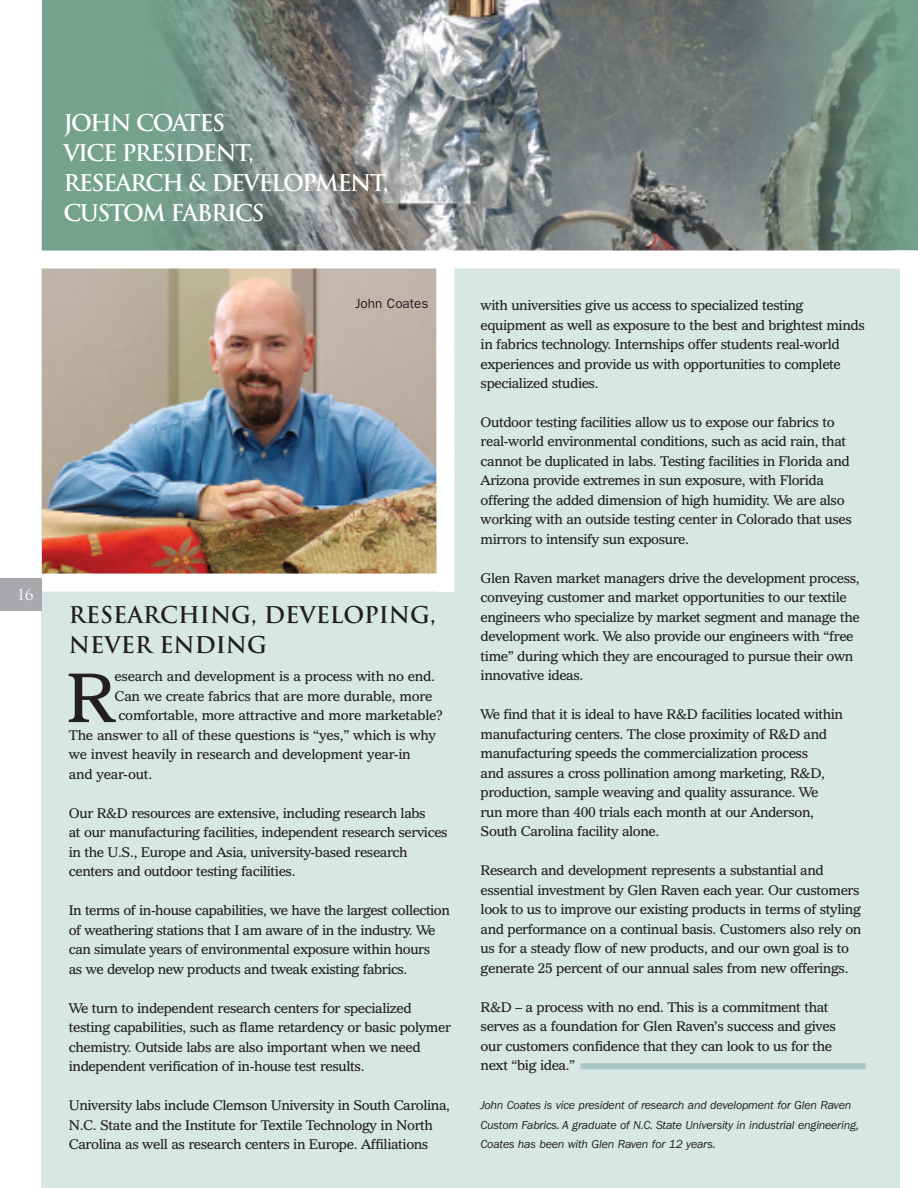
<style>
.page{position:relative;width:918px;height:1188px;background:#fff}
.page>*{position:absolute;margin:0;border:0;box-sizing:border-box;transform-origin:0 0}
.t1{font:67.5px "Imperial BT";color:#231f20}
.t2{font:700 22.5px/30px "Trajan";letter-spacing:-.065em;color:#fff}
.t3{font:700 22.5px/30px "Trajan";color:#231f20}
.t4{font:15px "Trajan";color:#fff}
.t5{font:13.5px/19.5px "Imperial BT";letter-spacing:-.03em;color:#231f20}
.t6{font:13.5px "Franklin Gothic";color:#231f20}
.t7{font:italic 12px/19.5px "Franklin Gothic";letter-spacing:-.02em;color:#231f20}
</style>
<div class="page">
<div style="left:42px;top:199px;width:867px;height:989px;background:#d7e7e4"></div>
<img style="left:42px;top:268px;width:394px;height:306px">
<div style="left:32px;top:574px;width:422px;height:18px;background:#fff"></div>
<img style="left:42px;top:0;width:876px;height:250px">
<div style="left:436px;top:258px;width:19px;height:334px;background:#fff"></div>
<div style="left:24px;top:250px;width:892px;height:18px;background:#fff"></div>
<div style="left:900px;top:256px;width:18px;height:932px;background:#fff"></div>
<div style="left:0;top:579px;width:42px;height:32px;background:#a8a9ad"></div>
<div style="left:580px;top:1063px;width:286px;height:6px;background:#a6c8c1"></div>
<h2 class="t2" style="left:63px;top:108px;width:327px">JOHN COATES<br>VICE PRESIDENT,<br>RESEARCH &amp; DEVELOPMENT,<br>CUSTOM FABRICS</h2>
<p class="t4" style="left:18px;top:586px;width:18px">16</p>
<p class="t6" style="left:355px;top:299px;width:75px">John Coates</p>
<h2 class="t3" style="left:69px;top:601px;width:368px">RESEARCHING, DEVELOPING,<br>NEVER ENDING</h2>
<p class="t5" style="left:115px;top:668px;width:322px">esearch and development is a process with no end.</p>
<p class="t5" style="left:115px;top:688px;width:319px">Can we create fabrics that are more durable, more</p>
<p class="t5" style="left:119px;top:707px;width:326px">comfortable, more attractive and more marketable?</p>
<p class="t5" style="left:69px;top:727px;width:369px">The answer to all of these questions is “yes,” which is why</p>
<p class="t5" style="left:69px;top:746px;width:343px">we invest heavily in research and development year-in</p>
<p class="t5" style="left:69px;top:766px;width:85px">and year-out.</p>
<p class="t5" style="left:69px;top:805px;width:380px">Our R&amp;D resources are extensive, including research labs<br>at our manufacturing facilities, independent research services in the U.S., Europe and Asia, university-based research centers and outdoor testing facilities.</p>
<p class="t5" style="left:69px;top:902px;width:383px">In terms of in-house capabilities, we have the largest collection of weathering stations that I am aware of in the industry. We can simulate years of environmental exposure within hours<br>as we develop new products and tweak existing fabrics.</p>
<p class="t5" style="left:69px;top:1000px;width:384px">We turn to independent research centers for specialized testing capabilities, such as flame retardency or basic polymer chemistry. Outside labs are also important when we need independent verification of in-house test results.</p>
<p class="t5" style="left:69px;top:1097px;width:383px">University labs include Clemson University in South Carolina,<br>N.C. State and the Institute for Textile Technology in North<br>Carolina as well as research centers in Europe. Affiliations</p>
<h1 class="t1" style="left:66px;top:671px;width:51px">R</h1>
<p class="t5" style="left:481px;top:297px;width:386px">with universities give us access to specialized testing equipment as well as exposure to the best and brightest minds in fabrics technology. Internships offer students real-world experiences and provide us with opportunities to complete specialized studies.</p>
<p class="t5" style="left:481px;top:414px;width:373px">Outdoor testing facilities allow us to expose our fabrics to real-world environmental conditions, such as acid rain, that cannot be duplicated in labs. Testing facilities in Florida and Arizona provide extremes in sun exposure, with Florida offering the added dimension of high humidity. We are also working with an outside testing center in Colorado that uses mirrors to intensify sun exposure.</p>
<p class="t5" style="left:481px;top:570px;width:381px">Glen Raven market managers drive the development process, conveying customer and market opportunities to our textile engineers who specialize by market segment and manage the development work. We also provide our engineers with “free time” during which they are encouraged to pursue their own innovative ideas.</p>
<p class="t5" style="left:481px;top:706px;width:364px">We find that it is ideal to have R&amp;D facilities located within manufacturing centers. The close proximity of R&amp;D and manufacturing speeds the commercialization process<br>and assures a cross pollination among marketing, R&amp;D, production, sample weaving and quality assurance. We run more than 400 trials each month at our Anderson, South Carolina facility alone.</p>
<p class="t5" style="left:481px;top:862px;width:382px">Research and development represents a substantial and essential investment by Glen Raven each year. Our customers look to us to improve our existing products in terms of styling and performance on a continual basis. Customers also rely on us for a steady flow of new products, and our own goal is to generate 25 percent of our annual sales from new offerings.</p>
<p class="t5" style="left:481px;top:999px;width:357px">R&amp;D – a process with no end. This is a commitment that serves as a foundation for Glen Raven’s success and gives our customers confidence that they can look to us for the next “big idea.”</p>
<p class="t7" style="left:481px;top:1097px;width:380px">John Coates is vice president of research and development for Glen Raven<br>Custom Fabrics. A graduate of N.C. State University in industrial engineering,<br>Coates has been with Glen Raven for 12 years.</p>
</div>
